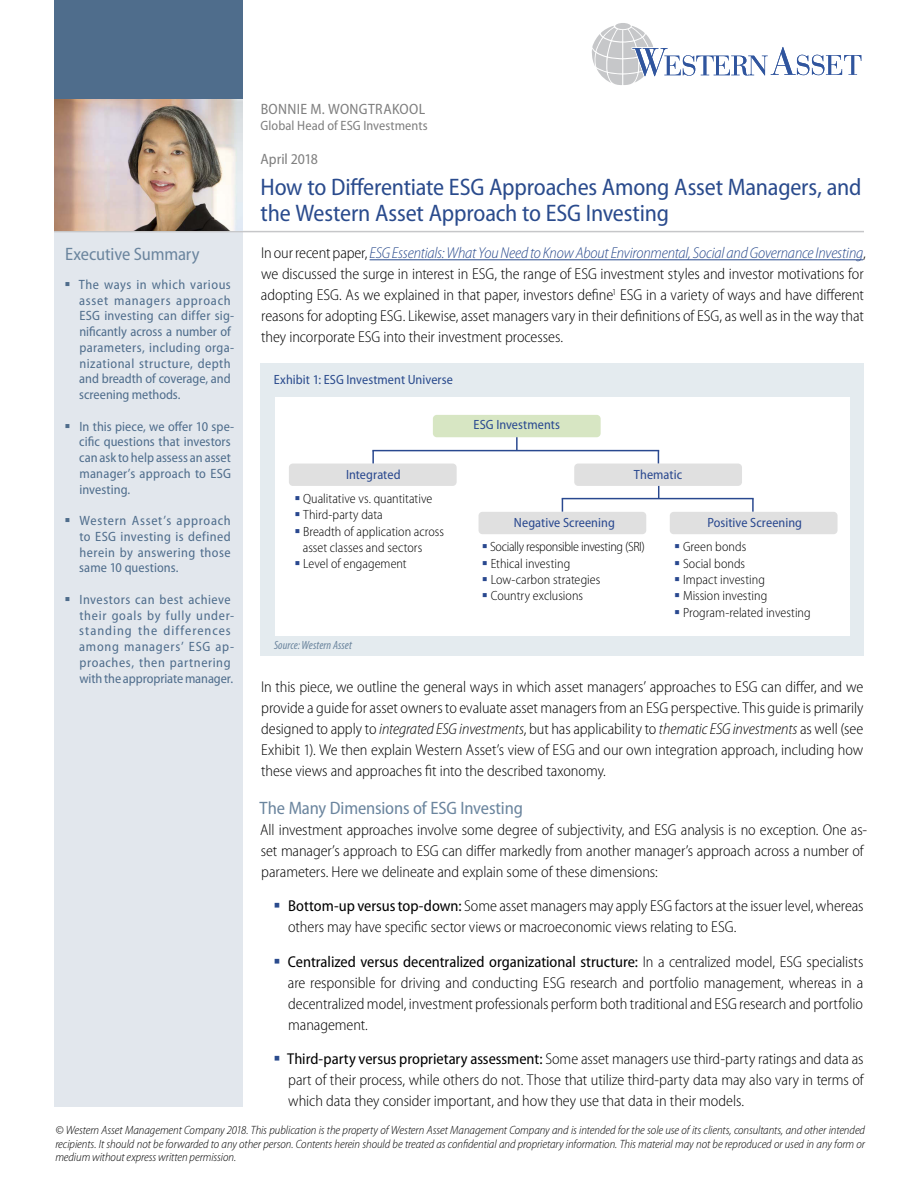
<style>
.page{position:relative;width:918px;height:1188px;background:#fff}
.page>*{position:absolute;margin:0;border:0;box-sizing:border-box;transform-origin:0 0}
.t1{font:semi-condensed 24px/25.5px "Myriad Pro";letter-spacing:-.01em;color:#2a4b8d}
.Body_Title{font:semi-condensed 18px "Myriad Pro";letter-spacing:-.01em;color:#6b859e}
.Body_Text{font:300 semi-condensed 15.75px/21px "Myriad Pro";letter-spacing:-.005em;color:#000}
.t2{font:semi-condensed 15px "Myriad Pro";letter-spacing:.02em;color:#7f7f7f}
.t3{font:semi-condensed 15px "Myriad Pro";color:#7f7f7f}
.t4{font:semi-condensed 13.5px/15.8px "Myriad Pro";letter-spacing:.025em;color:#4f6d8c}
.t5{font:semi-condensed 13.5px/15.8px "Myriad Pro";letter-spacing:.045em;color:#4f6d8c}
.t6{font:semi-condensed 13.5px/15.8px "Myriad Pro";letter-spacing:.005em;color:#4f6d8c}
.t7{font:semi-condensed 13.5px "Myriad Pro";letter-spacing:.005em;color:#7f7f7f}
.t8{font:300 semi-condensed 13.35px/16.4px "Myriad Pro";color:#000}
.t9{font:semi-condensed 13.35px "Myriad Pro";letter-spacing:.005em;color:#29488f}
.t10{font:300 semi-condensed 13.35px "Myriad Pro";letter-spacing:-.025em;color:#000}
.t11{font:semi-condensed 13.35px "Myriad Pro";letter-spacing:.005em;color:#2a4b8d}
.t12{font:semi-condensed 13.35px "Myriad Pro";letter-spacing:.005em;color:#294990}
.t13{font:italic 300 semi-condensed 12px/13.5px "Myriad Pro";letter-spacing:-.005em;color:#000;text-align:justify}
.t14{font:italic condensed 11.85px "Myriad Pro";letter-spacing:.005em;color:#6b859e}
.s1{font-style:italic;color:#2a4b8d}
.s2{color:#29488f}
.s3{font-style:italic}
.s4{font-weight:400}
</style>
<div class="page">
<div style="left:54px;top:0;width:189px;height:100px;background:#4f6d8c"></div>
<div style="left:54px;top:231px;width:189px;height:876px;background:#e2e7ed"></div>
<hr style="left:54px;top:231px;width:810px;height:1px;background:#c6c7c9">
<div style="left:615px;top:23px;width:16px;height:6px;background:#c6c7c9;border-radius:50%"></div>
<svg style="left:592px;top:26px;width:269px;height:59px"></svg>
<img style="left:54px;top:100px;width:189px;height:131px">
<hr style="left:370px;top:259px;width:493px;height:1px;background:#2a4b8d">
<div style="left:261px;top:363px;width:603px;height:293px;background:#e4ebef"></div>
<div style="left:275px;top:397px;width:574px;height:239px;background:#fff"></div>
<div style="left:433px;top:415px;width:168px;height:22px;background:#d7e6c3;border-radius:4px"></div>
<hr style="left:372px;top:450px;width:287px;height:1px;background:#29488f">
<svg style="left:658px;top:451px;width:1px;height:13px"></svg>
<svg style="left:372px;top:451px;width:2px;height:13px"></svg>
<svg style="left:516px;top:437px;width:2px;height:13px"></svg>
<hr style="left:562px;top:498px;width:192px;height:1px;background:#29488f">
<svg style="left:752px;top:499px;width:2px;height:13px"></svg>
<svg style="left:562px;top:499px;width:1px;height:13px"></svg>
<svg style="left:658px;top:486px;width:1px;height:12px"></svg>
<div style="left:479px;top:512px;width:167px;height:22px;background:#e0e0e0;border-radius:4px"></div>
<div style="left:670px;top:512px;width:168px;height:22px;background:#e0e0e0;border-radius:4px"></div>
<div style="left:289px;top:464px;width:168px;height:22px;background:#e0e0e0;border-radius:4px"></div>
<div style="left:574px;top:464px;width:168px;height:22px;background:#e0e0e0;border-radius:4px"></div>
<p class="Body_Title" style="left:65px;top:244px;width:136px">Executive Summary</p>
<p class="t4" style="left:79px;top:277px;width:157px">The ways in which various asset managers approach<br>ESG investing can differ sig&shy;nificantly across a number of parameters, including orga&shy;nizational structure, depth and breadth of coverage, and screening methods.</p>
<p class="t6" style="left:79px;top:419px;width:157px">In this piece, we offer 10 spe&shy;cific questions that investors can ask to help assess an asset manager’s approach to ESG investing.</p>
<p class="t4" style="left:79px;top:513px;width:153px;text-align:justify">Western Asset’s approach to ESG investing is defined herein by answering those same 10 questions.</p>
<p class="t5" style="left:79px;top:592px;width:157px">Investors can best achieve their goals by fully under&shy;standing the differences among managers’ ESG ap&shy;proaches, then partnering with the appropriate manager.</p>
<p class="t2" style="left:261px;top:101px;width:166px">BONNIE M. WONGTRAKOOL</p>
<p class="t7" style="left:261px;top:118px;width:169px">Global Head of ESG Investments</p>
<p class="t3" style="left:261px;top:151px;width:59px">April 2018</p>
<h1 class="t1" style="left:261px;top:175px;width:603px">How to Differentiate ESG Approaches Among Asset Managers, and the Western Asset Approach to ESG Investing</h1>
<p class="Body_Text" style="left:261px;top:243px;width:606px">In our recent paper, <span class="s1">ESG Essentials: What You Need to Know About Environmental, Social and Governance Investing</span>, we discussed the surge in interest in ESG, the range of ESG investment styles and investor motivations for adopting ESG. As we explained in that paper, investors define<sup>1</sup> ESG in a variety of ways and have different reasons for adopting ESG. Likewise, asset managers vary in their definitions of ESG, as well as in the way that they incorporate ESG into their investment processes.</p>
<p class="t11" style="left:274px;top:372px;width:181px">Exhibit 1: ESG Investment Universe</p>
<p class="t9" style="left:346px;top:467px;width:56px">Integrated</p>
<p class="t8" style="left:294px;top:491px;width:139px"><span class="s2">▪</span> Qualitative vs. quantitative</p>
<p class="t8" style="left:294px;top:507px;width:90px"><span class="s2">▪</span> Third-party data</p>
<p class="t8" style="left:303px;top:523px;width:143px;text-indent:-8px"><span class="s2">▪</span> Breadth of application across asset classes and sectors</p>
<p class="t8" style="left:294px;top:556px;width:114px"><span class="s2">▪</span> Level of engagement</p>
<p class="t14" style="left:274px;top:638px;width:79px">Source: Western Asset</p>
<p class="t12" style="left:474px;top:418px;width:88px">ESG Investments</p>
<p class="t9" style="left:634px;top:467px;width:50px">Thematic</p>
<p class="t9" style="left:514px;top:515px;width:102px">Negative Screening</p>
<p class="t10" style="left:482px;top:539px;width:165px"><span class="s2">▪</span> Socially responsible investing (SRI)</p>
<p class="t8" style="left:482px;top:555px;width:90px"><span class="s2">▪</span> Ethical investing</p>
<p class="t8" style="left:482px;top:572px;width:120px"><span class="s2">▪</span> Low-carbon strategies</p>
<p class="t8" style="left:482px;top:588px;width:103px"><span class="s2">▪</span> Country exclusions</p>
<p class="t9" style="left:707px;top:515px;width:96px">Positive Screening</p>
<p class="t8" style="left:674px;top:539px;width:74px"><span class="s2">▪</span> Green bonds</p>
<p class="t8" style="left:674px;top:555px;width:72px"><span class="s2">▪</span> Social bonds</p>
<p class="t8" style="left:674px;top:572px;width:92px"><span class="s2">▪</span> Impact investing</p>
<p class="t8" style="left:674px;top:588px;width:95px"><span class="s2">▪</span> Mission investing</p>
<p class="t8" style="left:674px;top:604px;width:138px"><span class="s2">▪</span> Program-related investing</p>
<p class="Body_Text" style="left:261px;top:676px;width:604px;text-align:justify">In this piece, we outline the general ways in which asset managers’ approaches to ESG can differ, and we provide a guide for asset owners to evaluate asset managers from an ESG perspective. This guide is primarily designed to apply to <span class="s3">integrated ESG investments</span>, but has applicability to <span class="s3">thematic ESG investments</span> as well (see Exhibit 1). We then explain Western Asset’s view of ESG and our own integration approach, including how these views and approaches fit into the described taxonomy.</p>
<p class="Body_Title" style="left:260px;top:798px;width:265px">The Many Dimensions of ESG Investing</p>
<p class="Body_Text" style="left:260px;top:820px;width:609px">All investment approaches involve some degree of subjectivity, and ESG analysis is no exception. One as&shy;set manager’s approach to ESG can differ markedly from another manager’s approach across a number of parameters. Here we delineate and explain some of these dimensions:</p>
<p class="Body_Text" style="left:288px;top:896px;width:577px"><span class="s4">Bottom-up versus top-down:</span> Some asset managers may apply ESG factors at the issuer level, whereas others may have specific sector views or macroeconomic views relating to ESG.</p>
<p class="Body_Text" style="left:288px;top:952px;width:577px;text-align:justify"><span class="s4">Centralized versus decentralized organizational structure:</span> In a centralized model, ESG specialists are responsible for driving and conducting ESG research and portfolio management, whereas in a decentralized model, investment professionals perform both traditional and ESG research and portfolio management.</p>
<p class="Body_Text" style="left:287px;top:1049px;width:578px;text-align:justify"><span class="s4">Third-party versus proprietary assessment:</span> Some asset managers use third-party ratings and data as part of their process, while others do not. Those that utilize third-party data may also vary in terms of which data they consider important, and how they use that data in their models.</p>
<p class="t13" style="left:55px;top:1124px;width:811px">© Western Asset Management Company 2018. This publication is the property of Western Asset Management Company and is intended for the sole use of its clients, consultants, and other intended recipients. It should not be forwarded to any other person. Contents herein should be treated as confidential and proprietary information. This material may not be reproduced or used in any form or medium without express written permission.</p>
</div>
